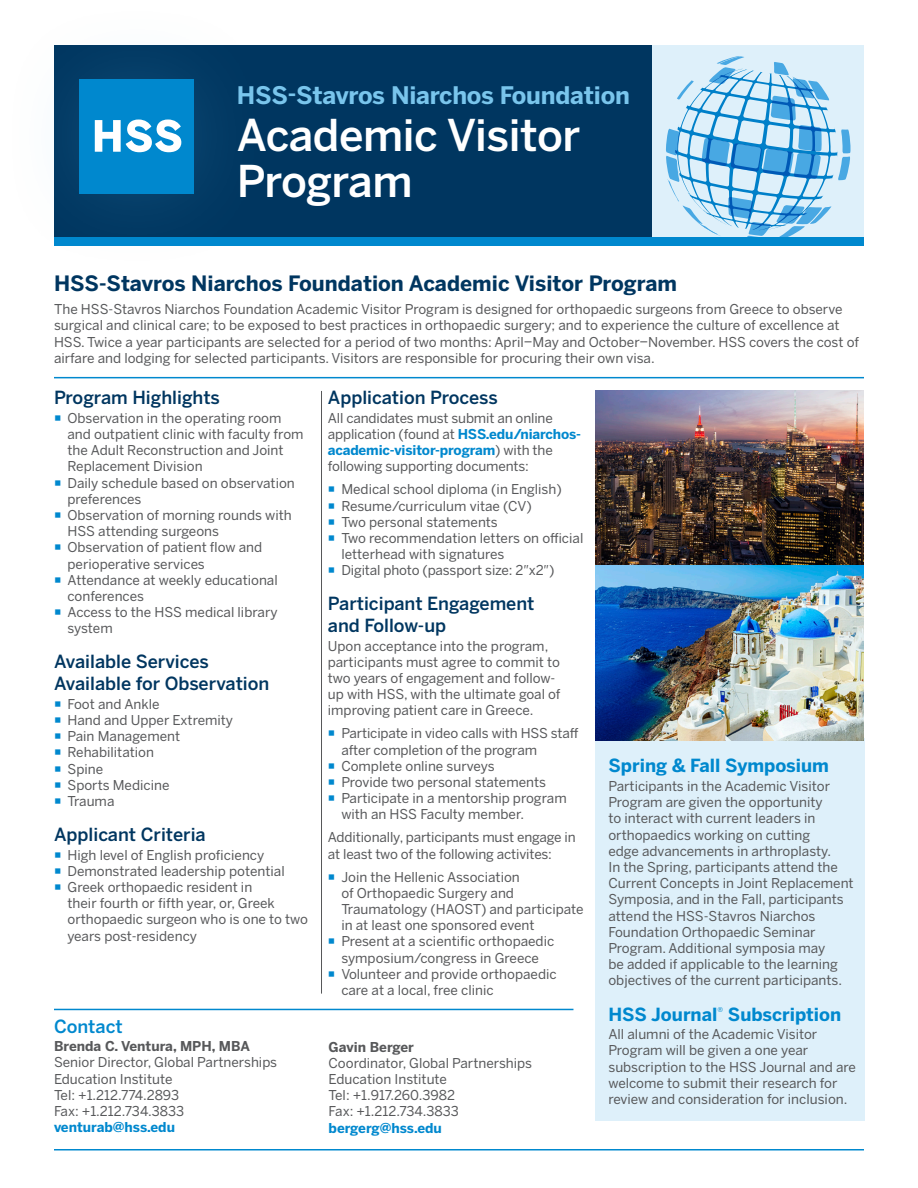
<style>
.page{position:relative;width:918px;height:1188px;background:#fff}
.page>*{position:absolute;margin:0;border:0;box-sizing:border-box;transform-origin:0 0}
.body_copy{font:500 43.5px/46.5px "Benton Sans";letter-spacing:-.01em;color:#fff}
.body_copy-2{font:700 24px "Benton Sans";letter-spacing:-.01em;color:#79c5ec}
.t1{font:700 21px "Benton Sans";color:#003660}
.t2{font:500 18px/21.6px "Benton Sans";color:#003660}
.t3{font:700 18px "Benton Sans";color:#0088ce}
.t4{font:500 18px "Benton Sans";color:#0088ce}
.t5{font:13.5px/16.2px "Benton Sans";color:#57585a}
.t6{font:700 13.5px "Benton Sans";color:#57585a}
.t7{font:700 13.5px "Benton Sans";color:#0088ce}
.s1{font-weight:700;color:#0088ce}
</style>
<div class="page">
<div style="left:595px;top:738px;width:269px;height:52px;background:#def0fa"></div>
<div style="left:595px;top:767px;width:269px;height:235px;background:#def0fa"></div>
<div style="left:595px;top:993px;width:269px;height:45px;background:#def0fa"></div>
<div style="left:595px;top:1015px;width:269px;height:105px;background:#def0fa"></div>
<hr style="left:54px;top:377px;width:810px;height:1px;background:#0088ce">
<div style="left:649px;top:45px;width:215px;height:194px;background:#def0fa"></div>
<svg style="left:666px;top:56px;width:184px;height:181px"></svg>
<hr style="left:54px;top:1149px;width:810px;height:1px;background:#0088ce">
<div style="left:54px;top:45px;width:597px;height:197px;background:#003660"></div>
<hr style="left:54px;top:1009px;width:519px;height:1px;background:#0088ce">
<hr style="left:321px;top:391px;width:1px;height:603px;background:#57585a">
<div style="left:0;top:0;width:275px;height:275px;background:#58b6e7;opacity:.2"></div>
<div style="left:80px;top:79px;width:114px;height:114px;background:#0088ce"></div>
<svg style="left:95px;top:120px;width:86px;height:32px"></svg>
<div style="left:54px;top:237px;width:810px;height:9px;background:#0088ce"></div>
<img style="left:595px;top:390px;width:269px;height:176px">
<img style="left:595px;top:566px;width:269px;height:175px">
<p class="body_copy-2" style="left:237px;top:81px;width:394px">HSS-Stavros Niarchos Foundation</p>
<p class="body_copy" style="left:237px;top:112px;width:345px">Academic Visitor<br>Program</p>
<p class="t1" style="left:54px;top:270px;width:625px">HSS-Stavros Niarchos Foundation Academic Visitor Program</p>
<p class="t5" style="left:54px;top:301px;width:807px">The HSS-Stavros Niarchos Foundation Academic Visitor Program is designed for orthopaedic surgeons from Greece to observe surgical and clinical care; to be exposed to best practices in orthopaedic surgery; and to experience the culture of excellence at HSS. Twice a year participants are selected for a period of two months: April–May and October–November. HSS covers the cost of airfare and lodging for selected participants. Visitors are responsible for procuring their own visa.</p>
<p class="t2" style="left:54px;top:387px;width:168px">Program Highlights</p>
<p class="t5" style="left:68px;top:410px;width:238px">Observation in the operating room and outpatient clinic with faculty from the Adult Reconstruction and Joint Replacement Division</p>
<p class="t5" style="left:68px;top:475px;width:229px">Daily schedule based on observation preferences</p>
<p class="t5" style="left:68px;top:507px;width:226px">Observation of morning rounds with<br>HSS attending surgeons</p>
<p class="t5" style="left:68px;top:539px;width:196px">Observation of patient flow and perioperative services</p>
<p class="t5" style="left:68px;top:572px;width:212px">Attendance at weekly educational conferences</p>
<p class="t5" style="left:68px;top:604px;width:212px">Access to the HSS medical library system</p>
<p class="t2" style="left:54px;top:651px;width:217px">Available Services<br>Available for Observation</p>
<p class="t5" style="left:68px;top:696px;width:94px">Foot and Ankle</p>
<p class="t5" style="left:68px;top:712px;width:167px">Hand and Upper Extremity</p>
<p class="t5" style="left:68px;top:728px;width:114px">Pain Management</p>
<p class="t5" style="left:68px;top:744px;width:88px">Rehabilitation</p>
<p class="t5" style="left:68px;top:761px;width:37px">Spine</p>
<p class="t5" style="left:68px;top:777px;width:104px">Sports Medicine</p>
<p class="t5" style="left:68px;top:793px;width:49px">Trauma</p>
<p class="t2" style="left:54px;top:824px;width:153px">Applicant Criteria</p>
<p class="t5" style="left:68px;top:847px;width:198px">High level of English proficiency</p>
<p class="t5" style="left:68px;top:863px;width:219px">Demonstrated leadership potential</p>
<p class="t5" style="left:68px;top:879px;width:242px">Greek orthopaedic resident in<br>their fourth or fifth year, or, Greek orthopaedic surgeon who is one to two years post-residency</p>
<p class="t2" style="left:328px;top:387px;width:172px">Application Process</p>
<p class="t5" style="left:328px;top:410px;width:255px">All candidates must submit an online application (found at <span class="s1">HSS.edu/niarchos&shy;academic-visitor-program</span>) with the following supporting documents:</p>
<p class="t5" style="left:341px;top:481px;width:222px">Medical school diploma (in English)</p>
<p class="t5" style="left:341px;top:498px;width:192px">Resume/curriculum vitae (CV)</p>
<p class="t5" style="left:341px;top:514px;width:158px">Two personal statements</p>
<p class="t5" style="left:341px;top:530px;width:244px">Two recommendation letters on official letterhead with signatures</p>
<p class="t5" style="left:341px;top:562px;width:215px">Digital photo (passport size: 2″x2″)</p>
<p class="t2" style="left:328px;top:593px;width:208px">Participant Engagement and Follow-up</p>
<p class="t5" style="left:328px;top:638px;width:234px">Upon acceptance into the program, participants must agree to commit to two years of engagement and follow&shy;up with HSS, with the ultimate goal of improving patient care in Greece.</p>
<p class="t5" style="left:341px;top:725px;width:239px">Participate in video calls with HSS staff after completion of the program</p>
<p class="t5" style="left:341px;top:758px;width:155px">Complete online surveys</p>
<p class="t5" style="left:341px;top:774px;width:206px">Provide two personal statements</p>
<p class="t5" style="left:341px;top:790px;width:227px">Participate in a mentorship program with an HSS Faculty member.</p>
<p class="t5" style="left:328px;top:829px;width:249px">Additionally, participants must engage in at least two of the following activites:</p>
<p class="t5" style="left:341px;top:869px;width:244px">Join the Hellenic Association<br>of Orthopaedic Surgery and<br>Traumatology (HAOST) and participate in at least one sponsored event</p>
<p class="t5" style="left:341px;top:933px;width:214px">Present at a scientific orthopaedic symposium/congress in Greece</p>
<p class="t5" style="left:341px;top:966px;width:217px">Volunteer and provide orthopaedic care at a local, free clinic</p>
<p class="t3" style="left:608px;top:755px;width:222px">Spring &amp; Fall Symposium</p>
<p class="t5" style="left:608px;top:778px;width:247px">Participants in the Academic Visitor Program are given the opportunity<br>to interact with current leaders in orthopaedics working on cutting<br>edge advancements in arthroplasty.<br>In the Spring, participants attend the Current Concepts in Joint Replacement Symposia, and in the Fall, participants attend the HSS-Stavros Niarchos Foundation Orthopaedic Seminar Program. Additional symposia may<br>be added if applicable to the learning objectives of the current participants.</p>
<p class="t3" style="left:608px;top:1003px;width:234px">HSS Journal<sup>®</sup> Subscription</p>
<p class="t5" style="left:608px;top:1026px;width:249px">All alumni of the Academic Visitor Program will be given a one year subscription to the HSS Journal and are welcome to submit their research for review and consideration for inclusion.</p>
<p class="t4" style="left:54px;top:1015px;width:70px">Contact</p>
<p class="t6" style="left:54px;top:1038px;width:197px">Brenda C. Ventura, MPH, MBA</p>
<p class="t5" style="left:54px;top:1054px;width:225px">Senior Director, Global Partnerships<br>Education Institute</p>
<p class="t5" style="left:54px;top:1087px;width:127px">Tel: +1.212.774.2893</p>
<p class="t5" style="left:54px;top:1103px;width:132px">Fax: +1.212.734.3833</p>
<p class="t7" style="left:54px;top:1119px;width:123px">venturab@hss.edu</p>
<p class="t6" style="left:329px;top:1038px;width:87px">Gavin Berger</p>
<p class="t5" style="left:329px;top:1055px;width:205px">Coordinator, Global Partnerships<br>Education Institute</p>
<p class="t5" style="left:329px;top:1087px;width:128px">Tel: +1.917.260.3982</p>
<p class="t5" style="left:329px;top:1103px;width:132px">Fax: +1.212.734.3833</p>
<p class="t7" style="left:329px;top:1119px;width:115px">bergerg@hss.edu</p>
</div>
